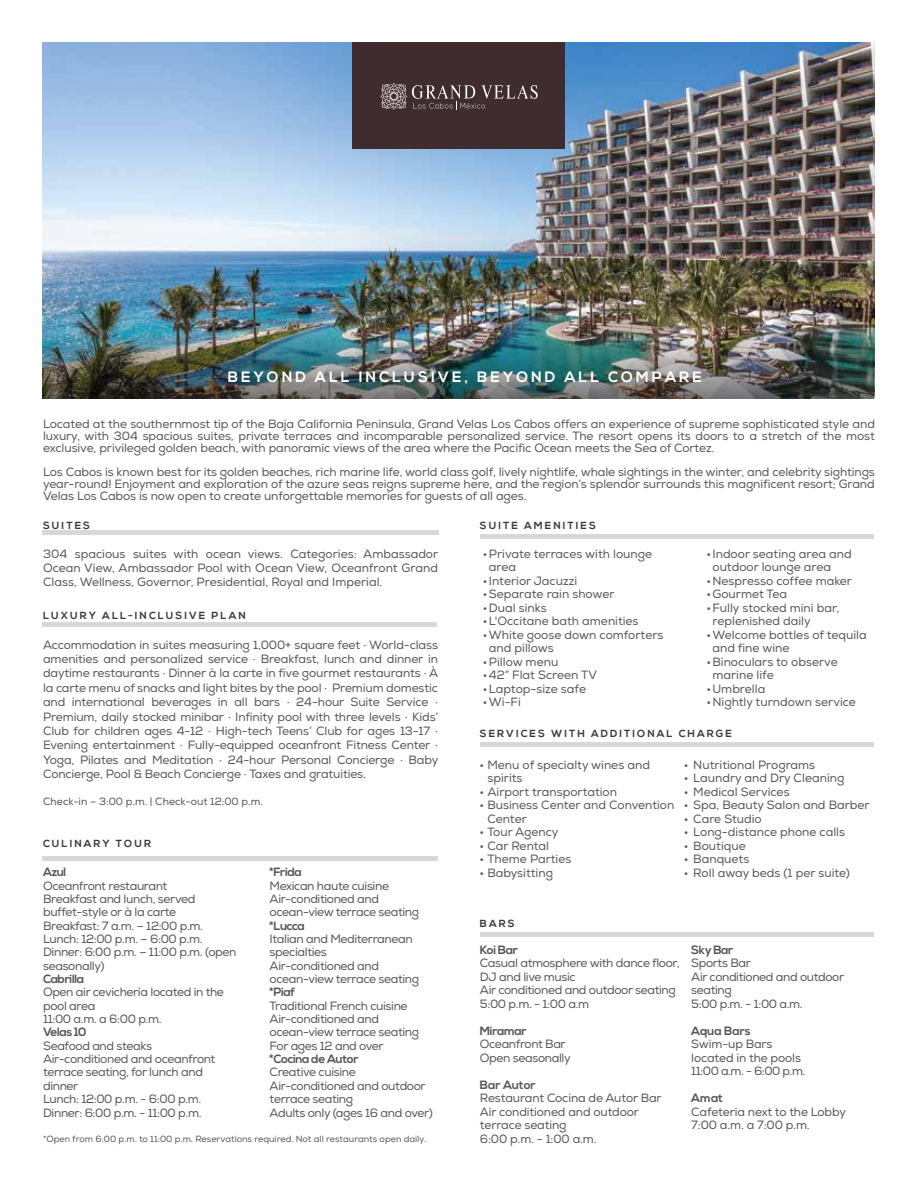
<style>
.page{position:relative;width:918px;height:1188px;background:#fff}
.page>*{position:absolute;margin:0;border:0;box-sizing:border-box;transform-origin:0 0}
.t1{font:700 15px "Nexa";letter-spacing:.2em;color:#fff}
.t2{font:12px/13.5px "Nexa";letter-spacing:-.01em;color:#56565a}
.t3{font:12px/13.4px "Nexa";letter-spacing:-.03em;color:#56565a}
.t4{font:700 12px "Nexa";letter-spacing:-.03em;color:#56565a}
.t5{font:700 12px "Nexa";color:#56565a}
.t6{font:10.5px "Nexa";color:#56565a}
.t7{font:700 10.35px "Nexa";letter-spacing:.2em;color:#383a35}
.t8{font:9px "Nexa";color:#56565a}
</style>
<div class="page">
<img style="left:42px;top:43px;width:832px;height:289px">
<img style="left:42px;top:332px;width:832px;height:67px">
<div style="left:480px;top:534px;width:394px;height:5px;background:#d7d8d7"></div>
<hr style="left:42px;top:856px;width:396px;height:4px;background:#d7d8d7">
<hr style="left:42px;top:530px;width:397px;height:4px;background:#d7d8d7">
<hr style="left:42px;top:623px;width:395px;height:4px;background:#d7d8d7">
<hr style="left:480px;top:933px;width:394px;height:4px;background:#d7d8d7">
<div style="left:480px;top:742px;width:394px;height:5px;background:#d7d8d7"></div>
<div style="left:353px;top:43px;width:212px;height:106px;background:#402b2f"></div>
<svg style="left:380px;top:83px;width:158px;height:27px"></svg>
<p class="t1" style="left:228px;top:368px;width:475px">BEYOND ALL INCLUSIVE, BEYOND ALL COMPARE</p>
<p class="t2" style="left:43px;top:418px;width:833px;line-height:12px;text-align:justify">Located at the southernmost tip of the Baja California Peninsula, Grand Velas Los Cabos offers an experience of supreme sophisticated style and luxury, with 304 spacious suites, private terraces and incomparable personalized service. The resort opens its doors to a stretch of the most exclusive, privileged golden beach, with panoramic views of the area where the Pacific Ocean meets the Sea of Cortez.</p>
<p class="t2" style="left:43px;top:466px;width:833px;line-height:12px;text-align:justify">Los Cabos is known best for its golden beaches, rich marine life, world class golf, lively nightlife, whale sightings in the winter, and celebrity sightings year-round! Enjoyment and exploration of the azure seas reigns supreme here, and the region’s splendor surrounds this magnificent resort; Grand Velas Los Cabos is now open to create unforgettable memories for guests of all ages.</p>
<p class="t7" style="left:43px;top:519px;width:48px">SUITES</p>
<p class="t2" style="left:43px;top:547px;width:397px;line-height:14.4px;text-align:justify">304 spacious suites with ocean views. Categories: Ambassador Ocean View, Ambassador Pool with Ocean View, Oceanfront Grand Class, Wellness, Governor, Presidential, Royal and Imperial.</p>
<p class="t7" style="left:43px;top:610px;width:204px">LUXURY ALL-INCLUSIVE PLAN</p>
<p class="t2" style="left:43px;top:638px;width:397px;line-height:14.4px;text-align:justify">Accommodation in suites measuring 1,000+ square feet · World-class amenities and personalized service · Breakfast, lunch and dinner in daytime restaurants · Dinner à la carte in five gourmet restaurants · À la carte menu of snacks and light bites by the pool · Premium domestic and international beverages in all bars · 24-hour Suite Service · Premium, daily stocked minibar · Infinity pool with three levels · Kids’ Club for children ages 4-12 · High-tech Teens’ Club for ages 13-17 · Evening entertainment · Fully-equipped oceanfront Fitness Center · Yoga, Pilates and Meditation · 24-hour Personal Concierge · Baby Concierge, Pool &amp; Beach Concierge · Taxes and gratuities.</p>
<p class="t6" style="left:43px;top:795px;width:221px">Check-in – 3:00 p.m. | Check-out 12:00 p.m.</p>
<p class="t7" style="left:43px;top:838px;width:110px">CULINARY TOUR</p>
<p class="t4" style="left:270px;top:865px;width:34px">*Frida</p>
<p class="t3" style="left:270px;top:879px;width:151px">Mexican haute cuisine<br>Air-conditioned and ocean-view terrace seating</p>
<p class="t4" style="left:270px;top:919px;width:37px">*Lucca</p>
<p class="t3" style="left:270px;top:932px;width:151px">Italian and Mediterranean specialties<br>Air-conditioned and ocean-view terrace seating</p>
<p class="t4" style="left:270px;top:985px;width:27px">*Piaf</p>
<p class="t3" style="left:270px;top:999px;width:151px">Traditional French cuisine<br>Air-conditioned and ocean-view terrace seating<br>For ages 12 and over</p>
<p class="t4" style="left:270px;top:1052px;width:90px">*Cocina de Autor</p>
<p class="t3" style="left:270px;top:1066px;width:165px">Creative cuisine<br>Air-conditioned and outdoor terrace seating<br>Adults only (ages 16 and over)</p>
<p class="t4" style="left:43px;top:865px;width:25px">Azul</p>
<p class="t3" style="left:43px;top:879px;width:195px">Oceanfront restaurant<br>Breakfast and lunch, served buffet-style or à la carte<br>Breakfast: 7 a.m. – 12:00 p.m.<br>Lunch: 12:00 p.m. – 6:00 p.m.<br>Dinner: 6:00 p.m. – 11:00 p.m. (open seasonally)</p>
<p class="t4" style="left:43px;top:972px;width:43px">Cabrilla</p>
<p class="t3" style="left:43px;top:986px;width:182px">Open air cevichería located in the pool area<br>11:00 a.m. a 6:00 p.m.</p>
<p class="t4" style="left:43px;top:1025px;width:45px">Velas 10</p>
<p class="t3" style="left:43px;top:1039px;width:174px">Seafood and steaks<br>Air-conditioned and oceanfront terrace seating, for lunch and dinner<br>Lunch: 12:00 p.m. - 6:00 p.m.<br>Dinner: 6:00 p.m. - 11:00 p.m.</p>
<p class="t8" style="left:43px;top:1134px;width:385px">*Open from 6:00 p.m. to 11:00 p.m. Reservations required. Not all restaurants open daily.</p>
<p class="t7" style="left:480px;top:519px;width:117px">SUITE AMENITIES</p>
<p class="t2" style="left:489px;top:547px;width:165px;text-indent:-6px">•Private terraces with lounge area</p>
<p class="t2" style="left:483px;top:574px;width:96px">•Interior Jacuzzi</p>
<p class="t2" style="left:483px;top:588px;width:133px">•Separate rain shower</p>
<p class="t2" style="left:483px;top:601px;width:66px">•Dual sinks</p>
<p class="t2" style="left:483px;top:615px;width:157px">•L'Occitane bath amenities</p>
<p class="t2" style="left:489px;top:628px;width:176px;text-indent:-6px">•White goose down comforters and pillows</p>
<p class="t2" style="left:483px;top:655px;width:77px">•Pillow menu</p>
<p class="t2" style="left:483px;top:669px;width:116px">•42” Flat Screen TV</p>
<p class="t2" style="left:483px;top:682px;width:105px">•Laptop-size safe</p>
<p class="t2" style="left:483px;top:696px;width:40px">•Wi-Fi</p>
<p class="t2" style="left:712px;top:547px;width:141px;text-indent:-6px">•Indoor seating area and outdoor lounge area</p>
<p class="t2" style="left:706px;top:574px;width:147px">•Nespresso coffee maker</p>
<p class="t2" style="left:706px;top:588px;width:82px">•Gourmet Tea</p>
<p class="t2" style="left:712px;top:601px;width:128px;text-indent:-6px">•Fully stocked mini bar, replenished daily</p>
<p class="t2" style="left:712px;top:628px;width:156px;text-indent:-6px">•Welcome bottles of tequila and fine wine</p>
<p class="t2" style="left:712px;top:655px;width:127px;text-indent:-6px">•Binoculars to observe marine life</p>
<p class="t2" style="left:706px;top:682px;width:60px">•Umbrella</p>
<p class="t2" style="left:706px;top:696px;width:151px">•Nightly turndown service</p>
<p class="t7" style="left:480px;top:727px;width:253px">SERVICES WITH ADDITIONAL CHARGE</p>
<p class="t2" style="left:487px;top:758px;width:164px;text-indent:-8px">• Menu of specialty wines and spirits</p>
<p class="t2" style="left:479px;top:785px;width:139px">• Airport transportation</p>
<p class="t2" style="left:487px;top:799px;width:189px;text-indent:-8px">• Business Center and Convention<br>Center</p>
<p class="t2" style="left:479px;top:826px;width:81px">• Tour Agency</p>
<p class="t2" style="left:479px;top:839px;width:71px">• Car Rental</p>
<p class="t2" style="left:479px;top:853px;width:93px">• Theme Parties</p>
<p class="t2" style="left:479px;top:866px;width:75px">• Babysitting</p>
<p class="t2" style="left:684px;top:758px;width:133px">• Nutritional Programs</p>
<p class="t2" style="left:684px;top:772px;width:162px">• Laundry and Dry Cleaning</p>
<p class="t2" style="left:684px;top:785px;width:107px">• Medical Services</p>
<p class="t2" style="left:684px;top:799px;width:187px">• Spa, Beauty Salon and Barber</p>
<p class="t2" style="left:684px;top:812px;width:79px">• Care Studio</p>
<p class="t2" style="left:684px;top:826px;width:163px">• Long-distance phone calls</p>
<p class="t2" style="left:684px;top:839px;width:63px">• Boutique</p>
<p class="t2" style="left:684px;top:853px;width:67px">• Banquets</p>
<p class="t2" style="left:684px;top:866px;width:168px">• Roll away beds (1 per suite)</p>
<p class="t7" style="left:480px;top:917px;width:36px">BARS</p>
<p class="t4" style="left:480px;top:943px;width:40px">Koi Bar</p>
<p class="t3" style="left:480px;top:957px;width:201px">Casual atmosphere with dance floor,<br>DJ and live music<br>Air conditioned and outdoor seating<br>5:00 p.m. - 1:00 a.m</p>
<p class="t4" style="left:480px;top:1024px;width:48px">Miramar</p>
<p class="t3" style="left:480px;top:1038px;width:92px">Oceanfront Bar<br>Open seasonally</p>
<p class="t5" style="left:480px;top:1078px;width:57px">Bar Autor</p>
<p class="t2" style="left:480px;top:1092px;width:183px">Restaurant Cocina de Autor Bar<br>Air conditioned and outdoor terrace seating<br>6:00 p.m. - 1:00 a.m.</p>
<p class="t4" style="left:691px;top:943px;width:44px">Sky Bar</p>
<p class="t3" style="left:691px;top:957px;width:154px">Sports Bar<br>Air conditioned and outdoor seating<br>5:00 p.m. - 1:00 a.m.</p>
<p class="t5" style="left:691px;top:1024px;width:61px">Aqua Bars</p>
<p class="t2" style="left:691px;top:1038px;width:116px">Swim-up Bars located in the pools<br>11:00 a.m. - 6:00 p.m.</p>
<p class="t4" style="left:691px;top:1091px;width:33px">Amat</p>
<p class="t2" style="left:691px;top:1105px;width:156px">Cafeteria next to the Lobby<br>7:00 a.m. a 7:00 p.m.</p>
</div>
